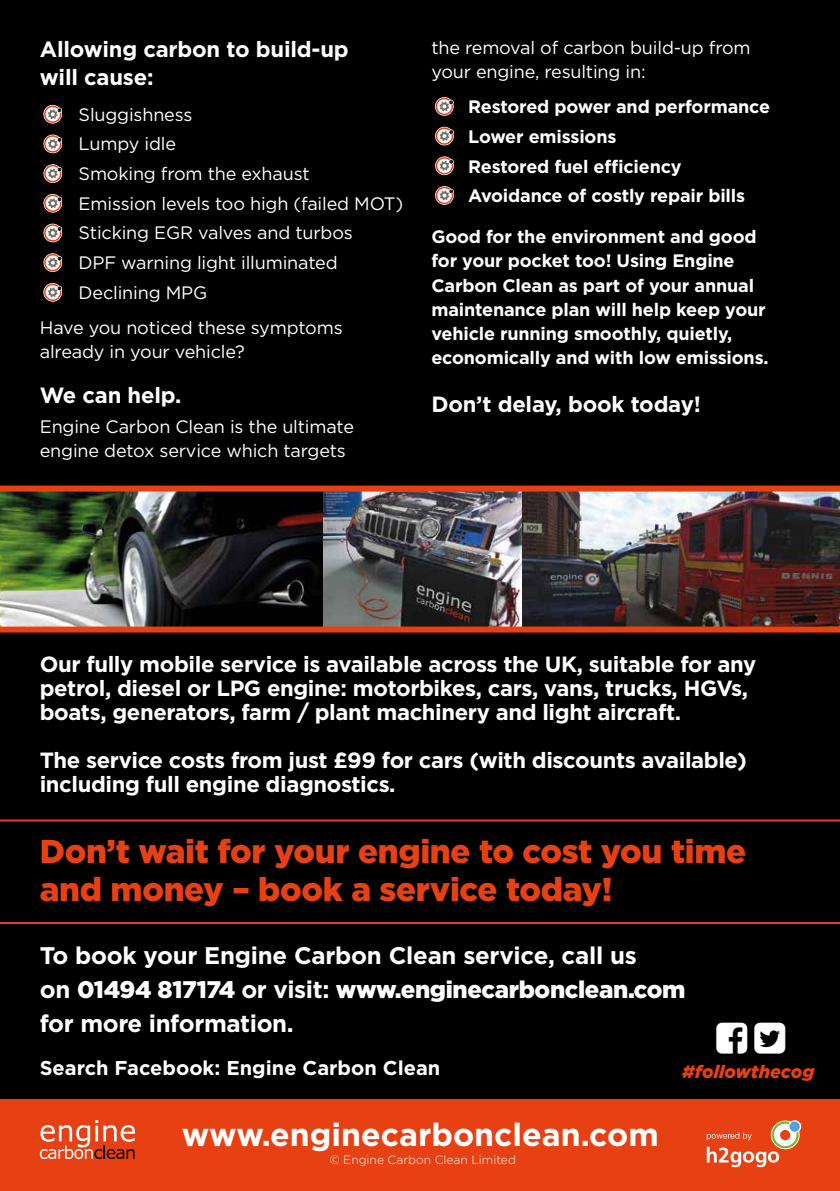
<style>
.page{position:relative;width:840px;height:1191px;background:#fff}
.page>*{position:absolute;margin:0;border:0;box-sizing:border-box;transform-origin:0 0}
.t1{font:900 33px/38px "Gotham";letter-spacing:-.01em;color:#e74113}
.t2{font:700 32px "Gotham";color:#fff}
.t3{font:700 24px/34px "Gotham";letter-spacing:-.01em;color:#fff}
.t4{font:700 22px/24px "Gotham";letter-spacing:-.02em;color:#fff}
.t5{font:700 20px "Gotham";color:#fff}
.t6{font:18px/29.6px "Gotham";letter-spacing:-.01em;color:#fff}
.t7{font:700 18px/24px "Gotham";letter-spacing:-.01em;color:#fff}
.t8{font:italic 900 18px "Gotham";color:#e74113}
.t9{font:300 12px "Gotham";color:#fff}
.s1{font-weight:900}
</style>
<div class="page">
<div style="left:0;top:0;width:839px;height:1191px;background:#000"></div>
<div style="left:0;top:1099px;width:839px;height:92px;background:#e74113"></div>
<svg style="left:40px;top:1120px;width:95px;height:39px"></svg>
<svg style="left:706px;top:1132px;width:45px;height:8px"></svg>
<svg style="left:770px;top:1121px;width:28px;height:27px"></svg>
<div style="left:770px;top:1120px;width:29px;height:29px;border:1px solid #fff;border-radius:50%"></div>
<div style="left:774px;top:1124px;width:21px;height:21px;background:#fff;border-radius:50%"></div>
<div style="left:773px;top:1123px;width:23px;height:23px;border:1px solid #fff;border-radius:50%"></div>
<svg style="left:779px;top:1129px;width:11px;height:12px"></svg>
<div style="left:778px;top:1128px;width:13px;height:13px;border:1px solid #fff;border-radius:50%"></div>
<svg style="left:788px;top:1120px;width:12px;height:12px"></svg>
<div style="left:787px;top:1120px;width:13px;height:13px;border:1px solid #fff;border-radius:50%"></div>
<svg style="left:706px;top:1146px;width:72px;height:21px"></svg>
<svg style="left:43px;top:105px;width:19px;height:19px"></svg>
<svg style="left:435px;top:97px;width:19px;height:19px"></svg>
<svg style="left:43px;top:135px;width:19px;height:18px"></svg>
<svg style="left:435px;top:127px;width:19px;height:18px"></svg>
<svg style="left:43px;top:164px;width:19px;height:19px"></svg>
<svg style="left:435px;top:156px;width:19px;height:19px"></svg>
<svg style="left:43px;top:224px;width:19px;height:18px"></svg>
<svg style="left:43px;top:194px;width:19px;height:19px"></svg>
<svg style="left:435px;top:186px;width:19px;height:19px"></svg>
<svg style="left:43px;top:253px;width:19px;height:19px"></svg>
<svg style="left:43px;top:283px;width:19px;height:19px"></svg>
<hr style="left:0;top:819px;width:839px;height:2px;background:#e74113">
<hr style="left:0;top:922px;width:839px;height:2px;background:#e74113">
<img style="left:322px;top:491px;width:517px;height:135px">
<img style="left:0;top:491px;width:322px;height:135px">
<div style="left:0;top:485px;width:839px;height:6px;background:#e74113"></div>
<div style="left:0;top:626px;width:839px;height:6px;background:#e74113"></div>
<p class="t4" style="left:40px;top:35px;width:310px;line-height:28px">Allowing carbon to build-up will cause:</p>
<p class="t6" style="left:79px;top:99px;width:326px">Sluggishness<br>Lumpy idle<br>Smoking from the exhaust<br>Emission levels too high (failed MOT)<br>Sticking EGR valves and turbos<br>DPF warning light illuminated<br>Declining MPG</p>
<p class="t6" style="left:40px;top:315px;width:304px;line-height:24px">Have you noticed these symptoms already in your vehicle?</p>
<p class="t4" style="left:40px;top:383px;width:143px">We can help.</p>
<p class="t6" style="left:40px;top:414px;width:315px;line-height:24px">Engine Carbon Clean is the ultimate engine detox service which targets</p>
<p class="t6" style="left:431px;top:35px;width:320px;line-height:24px">the removal of carbon build-up from your engine, resulting in:</p>
<p class="t7" style="left:468px;top:92px;width:303px;line-height:29.6px">Restored power and performance<br>Lower emissions<br>Restored fuel efficiency<br>Avoidance of costly repair bills</p>
<p class="t7" style="left:431px;top:225px;width:338px">Good for the environment and good for your pocket too! Using Engine Carbon Clean as part of your annual maintenance plan will help keep your vehicle running smoothly, quietly, economically and with low emissions.</p>
<p class="t4" style="left:431px;top:392px;width:271px">Don’t delay, book today!</p>
<p class="t4" style="left:40px;top:652px;width:717px">Our fully mobile service is available across the UK, suitable for any petrol, diesel or LPG engine: motorbikes, cars, vans, trucks, HGVs, boats, generators, farm / plant machinery and light aircraft.</p>
<p class="t4" style="left:40px;top:748px;width:708px">The service costs from just £99 for cars (with discounts available) including full engine diagnostics.</p>
<h1 class="t1" style="left:40px;top:831px;width:707px">Don’t wait for your engine to cost you time and money – book a service today!</h1>
<p class="t3" style="left:40px;top:938px;width:647px">To book your Engine Carbon Clean service, call us<br>on <span class="s1">01494 817174</span> or visit: <span class="s1">www.enginecarbonclean.com </span>for more information.</p>
<p class="t5" style="left:40px;top:1054px;width:402px">Search Facebook: Engine Carbon Clean</p>
<p class="t8" style="left:681px;top:1059px;width:134px">#followthecog</p>
<h2 class="t2" style="left:182px;top:1113px;width:478px">www.enginecarbonclean.com</h2>
<p class="t9" style="left:329px;top:1152px;width:187px">© Engine Carbon Clean Limited</p>
</div>
